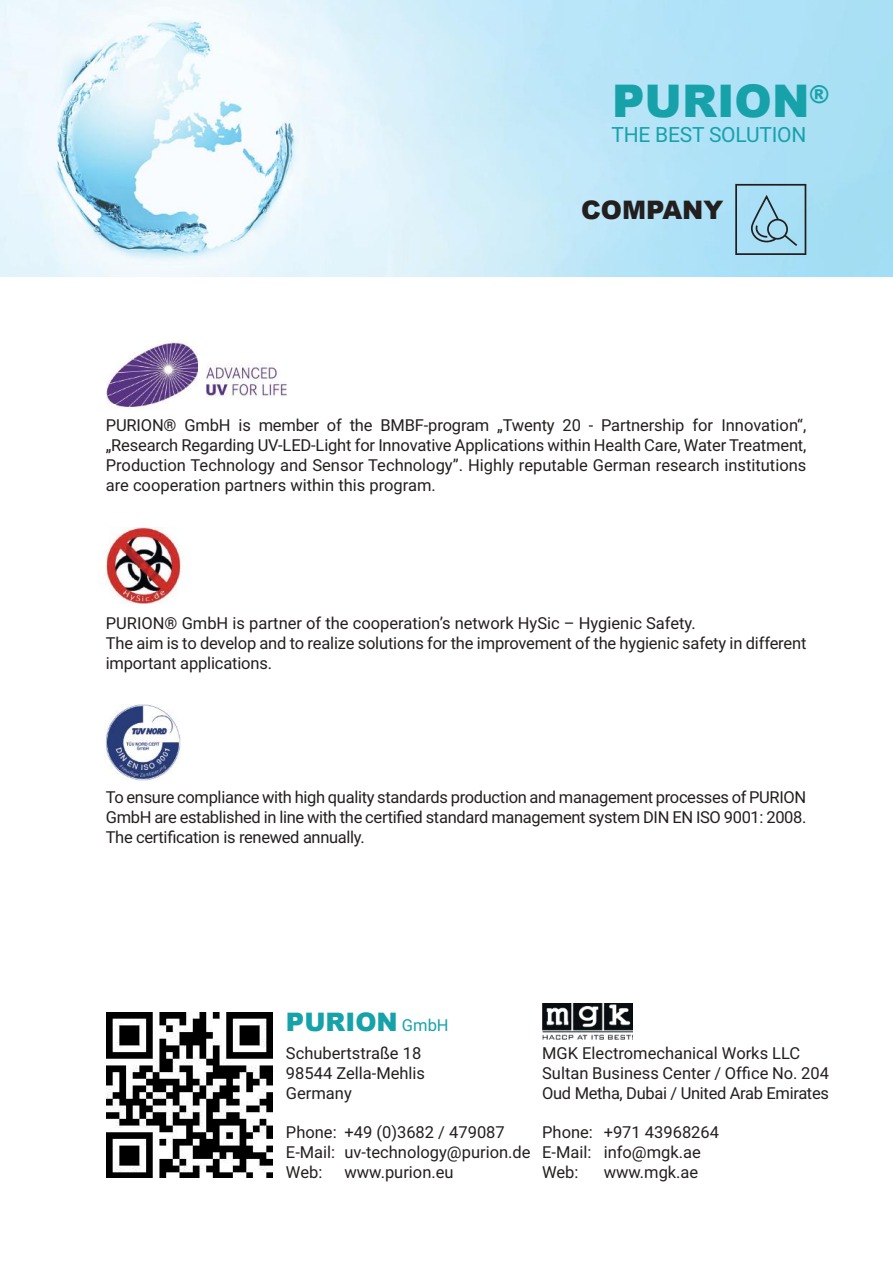
<style>
.page{position:relative;width:893px;height:1263px;background:#fff}
.page>*{position:absolute;margin:0;border:0;box-sizing:border-box;transform-origin:0 0}
.t1{font:900 45px "Arial";color:#17a2aa}
.t2{font:900 25.5px "Arial";color:#17a2aa}
.t3{font:900 25.5px "Arial";color:#241f1f}
.t4{font:21px "Roboto";letter-spacing:-.01em;color:#17a2aa}
.t5{font:16.5px/19.8px "Roboto";color:#241f1f}
.s1{font-family:"Roboto";font-weight:400;font-size:16.5px}
</style>
<div class="page">
<img style="left:0;top:0;width:893px;height:276px">
<img style="left:106px;top:340px;width:92px;height:70px">
<img style="left:104px;top:705px;width:77px;height:76px">
<img style="left:102px;top:527px;width:81px;height:76px">
<img style="left:106px;top:1012px;width:166px;height:166px">
<img style="left:206px;top:363px;width:81px;height:35px">
<svg style="left:735px;top:184px;width:71px;height:71px;background:#93c2d4"></svg>
<img style="left:542px;top:1003px;width:90px;height:36px">
<h1 class="t1" style="left:612px;top:69px;width:219px">PURION<sup>®</sup></h1>
<p class="t4" style="left:611px;top:120px;width:196px">THE BEST SOLUTION</p>
<h2 class="t3" style="left:581px;top:191px;width:144px">COMPANY</h2>
<p class="t5" style="left:106px;top:415px;width:702px;text-align:justify">PURION® GmbH is member of the BMBF-program „Twenty 20 - Partnership for Innovation“, „Research Regarding UV-LED-Light for Innovative Applications within Health Care, Water Treatment, Production Technology and Sensor Technology”. Highly reputable German research institutions are cooperation partners within this program.</p>
<p class="t5" style="left:106px;top:613px;width:702px">PURION® GmbH is partner of the cooperation’s network HySic – Hygienic Safety.<br>The aim is to develop and to realize solutions for the improvement of the hygienic safety in different important applications.</p>
<p class="t5" style="left:106px;top:787px;width:702px;text-align:justify">To ensure compliance with high quality standards production and management processes of PURION GmbH are established in line with the certified standard management system DIN EN ISO 9001: 2008.<br>The certification is renewed annually.</p>
<h2 class="t2" style="left:286px;top:1003px;width:164px">PURION <span class="s1">GmbH</span></h2>
<p class="t5" style="left:286px;top:1043px;width:141px">Schubertstraße 18<br>98544 Zella-Mehlis<br>Germany</p>
<p class="t5" style="left:286px;top:1122px;width:246px">Phone: +49 (0)3682 / 479087<br>E-Mail: uv-technology@purion.de<br>Web:</p>
<p class="t5" style="left:344px;top:1161px;width:111px">www.purion.eu</p>
<p class="t5" style="left:542px;top:1043px;width:288px">MGK Electromechanical Works LLC<br>Sultan Business Center / Office No. 204<br>Oud Metha, Dubai / United Arab Emirates</p>
<p class="t5" style="left:542px;top:1122px;width:178px">Phone: +971 43968264<br>E-Mail: info@mgk.ae<br>Web:</p>
<p class="t5" style="left:604px;top:1161px;width:96px">www.mgk.ae</p>
</div>
